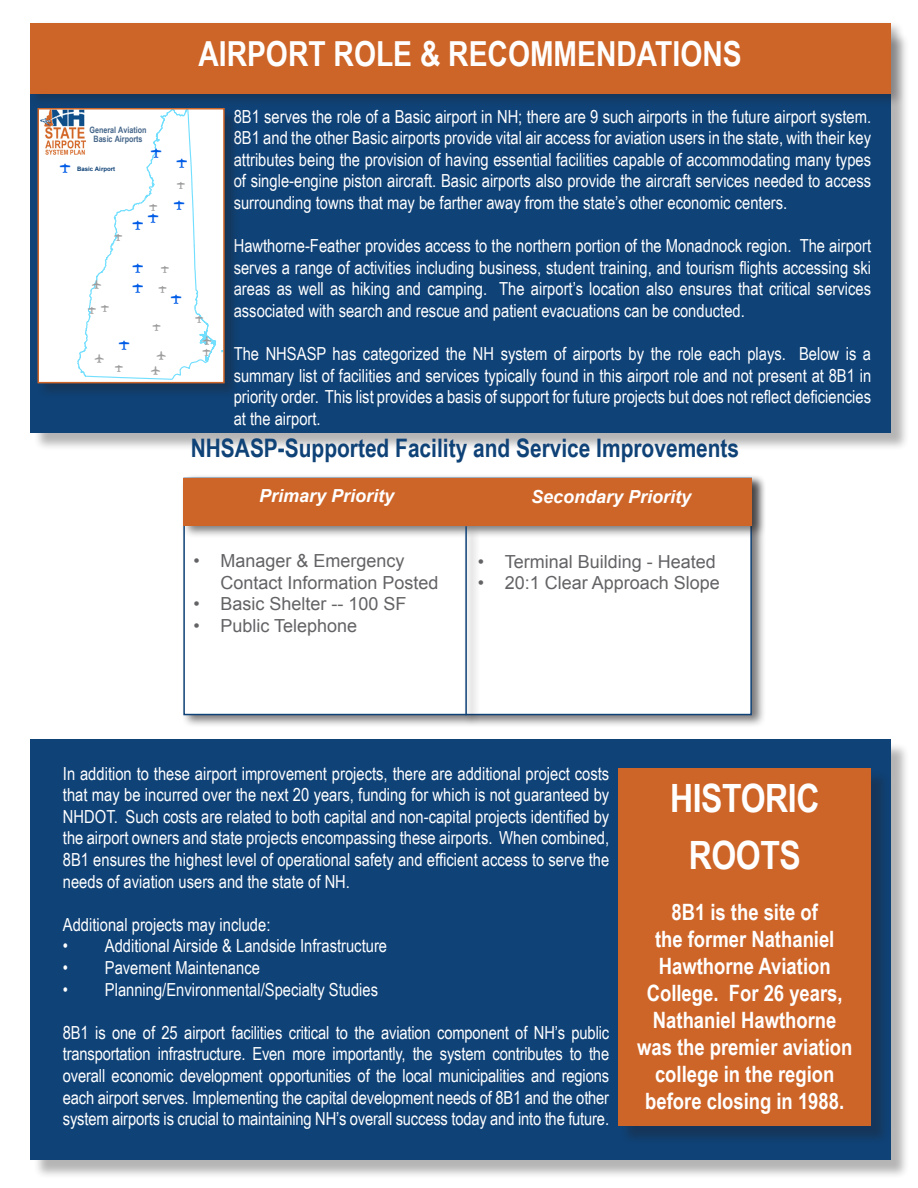
<style>
.page{position:relative;width:918px;height:1188px;background:#fff}
.page>*{position:absolute;margin:0;border:0;box-sizing:border-box;transform-origin:0 0}
.t1{font:700 39px/57.6px "Arial Narrow";letter-spacing:-.01em;color:#fff;text-align:center}
.t2{font:700 34.5px "Arial Narrow";color:#fff}
.t3{font:700 25.5px "Arial Narrow";color:#0f4277}
.t4{font:700 22.5px/27px "Arial Narrow";color:#fff;text-align:center}
.t5{font:18px/21.6px "Arial Narrow";color:#fff;text-align:justify}
.t6{font:18px/21.6px "Arial";color:#636366}
.t7{font:italic 700 18px "Arial";color:#fff}
.t8{font:14.55px "ESRI Default Marker";color:#005ce6}
.t9{font:12.75px "ESRI Transportation Civic";color:#9c9c9c}
.t10{font:10.95px "ESRI Default Marker";color:#9c9c9c}
.t11{font:700 8.85px/8.6px "Arial Narrow";color:#446589;text-align:center}
.t12{font:700 6px "Arial";letter-spacing:.005em;color:#0e4176}
</style>
<div class="page">
<div style="left:33px;top:32px;width:877px;height:419px;background:#231f20;opacity:.33"></div>
<div style="left:31px;top:29px;width:860px;height:403px;background:#0f4277"></div>
<div style="left:33px;top:742px;width:877px;height:437px;background:#231f20;opacity:.33"></div>
<div style="left:31px;top:740px;width:860px;height:420px;background:#0f4277"></div>
<div style="left:621px;top:771px;width:269px;height:374px;background:#231f20;opacity:.33"></div>
<div style="left:618px;top:768px;width:253px;height:358px;background:#ce6528"></div>
<div style="left:28px;top:20px;width:877px;height:87px;background:#231f20;opacity:.33"></div>
<div style="left:31px;top:23px;width:860px;height:71px;background:#ce6528"></div>
<div style="left:181px;top:474px;width:585px;height:254px;background:#231f20;opacity:.6"></div>
<div style="left:183px;top:478px;width:569px;height:237px;background:#fff;border:2px solid #0f4277"></div>
<div style="left:181px;top:474px;width:585px;height:65px;background:#231f20;opacity:.6"></div>
<div style="left:183px;top:478px;width:569px;height:48px;background:#ce6528"></div>
<div style="left:463px;top:524px;width:18px;height:203px;background:#231f20;opacity:.6"></div>
<hr style="left:465px;top:526px;width:2px;height:189px;background:#0f4277">
<div style="left:37px;top:107px;width:203px;height:292px;background:#231f20;opacity:.33"></div>
<div style="left:41px;top:111px;width:181px;height:269px;background:#fff"></div>
<img style="left:41px;top:111px;width:44px;height:43px">
<div style="left:38px;top:108px;width:187px;height:275px;border:2px solid #ce6528"></div>
<p class="t2" style="left:198px;top:28px;width:545px">AIRPORT ROLE &amp; RECOMMENDATIONS</p>
<p class="t11" style="left:90px;top:125px;width:59px">General Aviation<br>Basic Airports</p>
<p class="t8" style="left:60px;top:160px;width:12px">p</p>
<p class="t12" style="left:77px;top:165px;width:40px">Basic Airport</p>
<p class="t8" style="left:151px;top:144px;width:12px">p</p>
<p class="t10" style="left:115px;top:231px;width:9px">p</p>
<p class="t10" style="left:150px;top:201px;width:9px">p</p>
<p class="t8" style="left:148px;top:209px;width:12px">p</p>
<p class="t8" style="left:133px;top:217px;width:12px">p</p>
<p class="t8" style="left:177px;top:154px;width:12px">p</p>
<p class="t8" style="left:174px;top:196px;width:12px">p</p>
<p class="t10" style="left:177px;top:179px;width:9px">p</p>
<p class="t9" style="left:104px;top:280px;width:10px;rotate:90deg">e</p>
<p class="t10" style="left:101px;top:302px;width:9px">p</p>
<p class="t10" style="left:88px;top:304px;width:9px">p</p>
<p class="t8" style="left:133px;top:260px;width:12px">p</p>
<p class="t8" style="left:133px;top:279px;width:12px">p</p>
<p class="t8" style="left:119px;top:337px;width:12px">p</p>
<p class="t9" style="left:107px;top:354px;width:10px;rotate:90deg">e</p>
<p class="t10" style="left:115px;top:362px;width:9px">p</p>
<p class="t10" style="left:161px;top:263px;width:9px">p</p>
<p class="t10" style="left:159px;top:283px;width:9px">p</p>
<p class="t10" style="left:153px;top:321px;width:9px">p</p>
<p class="t8" style="left:171px;top:291px;width:12px">p</p>
<p class="t9" style="left:169px;top:351px;width:10px;rotate:90deg">e</p>
<p class="t9" style="left:163px;top:366px;width:10px;rotate:90deg">e</p>
<p class="t10" style="left:195px;top:313px;width:9px">p</p>
<p class="t9" style="left:214px;top:336px;width:10px;rotate:90deg">e</p>
<p class="t10" style="left:203px;top:346px;width:9px">p</p>
<p class="t5" style="left:234px;top:105px;width:639px">8B1 serves the role of a Basic airport in NH; there are 9 such airports in the future airport system.<br>8B1 and the other Basic airports provide vital air access for aviation users in the state, with their key attributes being the provision of having essential facilities capable of accommodating many types of single-engine piston aircraft. Basic airports also provide the aircraft services needed to access surrounding towns that may be farther away from the state’s other economic centers.</p>
<p class="t5" style="left:234px;top:234px;width:639px">Hawthorne-Feather provides access to the northern portion of the Monadnock region. The airport serves a range of activities including business, student training, and tourism flights accessing ski areas as well as hiking and camping. The airport’s location also ensures that critical services associated with search and rescue and patient evacuations can be conducted.</p>
<p class="t5" style="left:234px;top:342px;width:639px">The NHSASP has categorized the NH system of airports by the role each plays. Below is a summary list of facilities and services typically found in this airport role and not present at 8B1 in priority order. This list provides a basis of support for future projects but does not reflect deficiencies at the airport.</p>
<p class="t3" style="left:191px;top:429px;width:550px">NHSASP-Supported Facility and Service Improvements</p>
<p class="t7" style="left:259px;top:484px;width:137px">Primary Priority</p>
<p class="t6" style="left:220px;top:550px;width:220px;text-indent:-27px">• Manager &amp; Emergency<br>Contact Information Posted</p>
<p class="t6" style="left:193px;top:593px;width:215px">• Basic Shelter -- 100 SF</p>
<p class="t6" style="left:193px;top:615px;width:165px">• Public Telephone</p>
<p class="t7" style="left:531px;top:485px;width:162px">Secondary Priority</p>
<p class="t6" style="left:478px;top:551px;width:240px">• Terminal Building - Heated</p>
<p class="t6" style="left:478px;top:573px;width:244px">• 20:1 Clear Approach Slope</p>
<p class="t5" style="left:63px;top:762px;width:548px">In addition to these airport improvement projects, there are additional project costs that may be incurred over the next 20 years, funding for which is not guaranteed by NHDOT. Such costs are related to both capital and non-capital projects identified by the airport owners and state projects encompassing these airports. When combined, 8B1 ensures the highest level of operational safety and efficient access to serve the needs of aviation users and the state of NH.</p>
<p class="t5" style="left:63px;top:913px;width:209px">Additional projects may include:</p>
<p class="t5" style="left:63px;top:935px;width:326px">• Additional Airside &amp; Landside Infrastructure</p>
<p class="t5" style="left:63px;top:956px;width:199px">• Pavement Maintenance</p>
<p class="t5" style="left:63px;top:978px;width:317px">• Planning/Environmental/Specialty Studies</p>
<p class="t5" style="left:63px;top:1021px;width:548px">8B1 is one of 25 airport facilities critical to the aviation component of NH’s public transportation infrastructure. Even more importantly, the system contributes to the overall economic development opportunities of the local municipalities and regions each airport serves. Implementing the capital development needs of 8B1 and the other system airports is crucial to maintaining NH’s overall success today and into the future.</p>
<p class="t1" style="left:670px;top:767px;width:151px">HISTORIC<br>ROOTS</p>
<p class="t4" style="left:637px;top:897px;width:217px">8B1 is the site of<br>the former Nathaniel<br>Hawthorne Aviation<br>College. For 26 years,<br>Nathaniel Hawthorne was the premier aviation college in the region before closing in 1988.</p>
</div>
